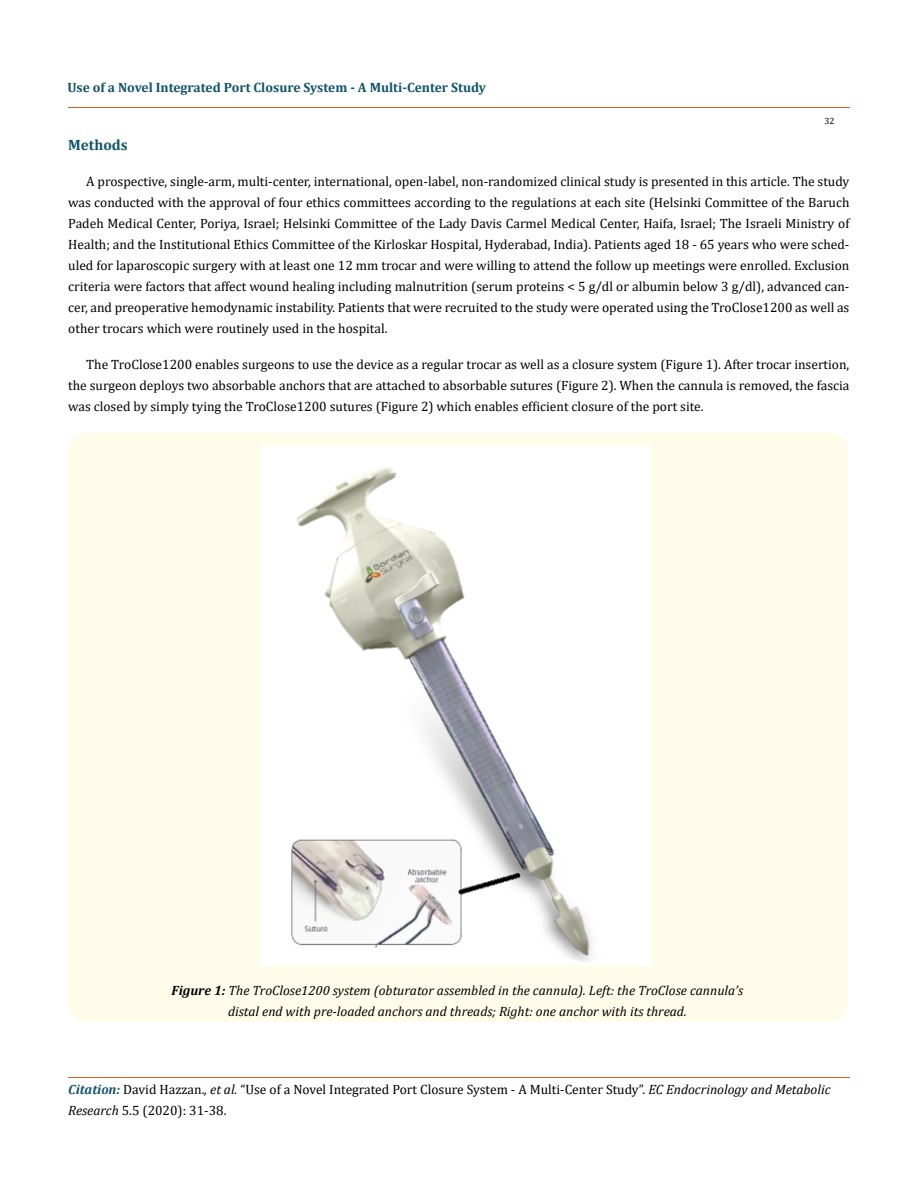
<style>
.page{position:relative;width:917px;height:1188px;background:#fff}
.page>*{position:absolute;margin:0;border:0;box-sizing:border-box;transform-origin:0 0}
.t1{font:700 15px "Cambria";color:#0e546a}
.t2{font:13.5px/21px "Cambria";color:#000;text-align:justify}
.t3{font:italic 13.5px/21px "Cambria";color:#000;text-align:center}
.t4{font:700 13.5px "Cambria";color:#0e546a}
.t5{font:9px "Cambria";color:#000}
.s1{font-weight:700}
.s2{font-weight:700;font-style:italic;color:#0e546a}
.s3{font-style:italic}
</style>
<div class="page">
<hr style="left:68px;top:108px;width:781px;height:1px;background:#e05d1a">
<hr style="left:68px;top:1077px;width:781px;height:1px;background:#e05d1a">
<div style="left:68px;top:433px;width:780px;height:589px;background:#fffde9;border-radius:18px"></div>
<img style="left:260px;top:447px;width:391px;height:519px">
<p class="t4" style="left:67px;top:78px;width:420px">Use of a Novel Integrated Port Closure System - A Multi-Center Study</p>
<p class="t5" style="left:824px;top:116px;width:11px">32</p>
<p class="t1" style="left:68px;top:134px;width:61px">Methods</p>
<p class="t2" style="left:68px;top:170px;width:782px;text-indent:18px">A prospective, single-arm, multi-center, international, open-label, non-randomized clinical study is presented in this article. The study was conducted with the approval of four ethics committees according to the regulations at each site (Helsinki Committee of the Baruch Padeh Medical Center, Poriya, Israel; Helsinki Committee of the Lady Davis Carmel Medical Center, Haifa, Israel; The Israeli Ministry of Health; and the Institutional Ethics Committee of the Kirloskar Hospital, Hyderabad, India). Patients aged 18 - 65 years who were sched&shy;uled for laparoscopic surgery with at least one 12 mm trocar and were willing to attend the follow up meetings were enrolled. Exclusion criteria were factors that affect wound healing including malnutrition (serum proteins &lt; 5 g/dl or albumin below 3 g/dl), advanced can&shy;cer, and preoperative hemodynamic instability. Patients that were recruited to the study were operated using the TroClose1200 as well as other trocars which were routinely used in the hospital.</p>
<p class="t2" style="left:68px;top:353px;width:782px;text-indent:18px">The TroClose1200 enables surgeons to use the device as a regular trocar as well as a closure system (Figure 1). After trocar insertion, the surgeon deploys two absorbable anchors that are attached to absorbable sutures (Figure 2). When the cannula is removed, the fascia was closed by simply tying the TroClose1200 sutures (Figure 2) which enables efficient closure of the port site.</p>
<p class="t3" style="left:171px;top:979px;width:573px"><span class="s1">Figure 1:</span> The TroClose1200 system (obturator assembled in the cannula). Left: the TroClose cannula’s distal end with pre-loaded anchors and threads; Right: one anchor with its thread.</p>
<p class="t2" style="left:68px;top:1079px;width:763px"><span class="s2">Citation:</span> David Hazzan.<span class="s3">, et al.</span> “Use of a Novel Integrated Port Closure System - A Multi-Center Study”. <span class="s3">EC Endocrinology and Metabolic<br>Research</span> 5.5 (2020): 31-38.</p>
</div>
